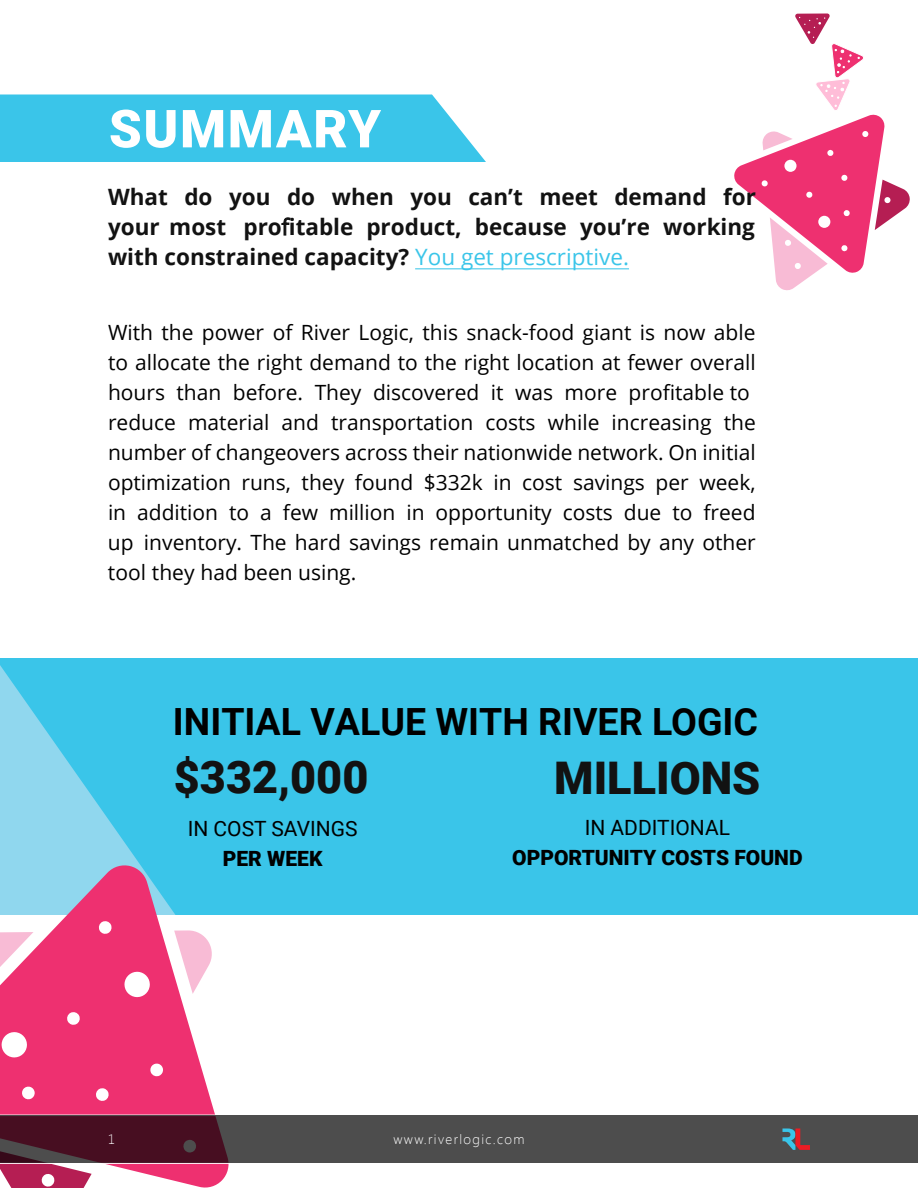
<style>
.page{position:relative;width:918px;height:1188px;background:#fff}
.page>*{position:absolute;margin:0;border:0;box-sizing:border-box;transform-origin:0 0}
.t1{font:900 52.5px "Roboto";letter-spacing:.03em;color:#fff}
.t2{font:900 45px "Roboto";color:#121212}
.t3{font:700 37.5px "Roboto";color:#000}
.t4{font:700 22.5px/30px "Open Sans";color:#121212;text-align:justify}
.t5{font:21px/30px "Open Sans";color:#000}
.t6{font:900 21px "Roboto";color:#000}
.t7{font:21px "Roboto";color:#000}
.t8{font:300 13.5px "Segoe UI";letter-spacing:.1em;color:#fff}
.s1{font-weight:400}
.s2{font-weight:400;color:#3ac5e9}
</style>
<div class="page">
<div style="left:0;top:94px;width:486px;height:68px;background:#3ac5e9"></div>
<div style="left:0;top:658px;width:918px;height:257px;background:#3ac5e9"></div>
<svg style="left:0;top:665px;width:140px;height:199px"></svg>
<svg style="left:734px;top:13px;width:176px;height:278px"></svg>
<svg style="left:0;top:864px;width:229px;height:324px;fill:#ee3070"></svg>
<hr style="left:0;top:1163px;width:918px;height:1px;background:#fff">
<svg style="left:0;top:1115px;width:918px;height:48px;background:#4b3f43"></svg>
<svg style="left:782px;top:1128px;width:28px;height:22px"></svg>
<hr style="left:415px;top:268px;width:214px;height:1px;background:#3ac5e9">
<h1 class="t1" style="left:109px;top:92px;width:274px">SUMMARY</h1>
<p class="t4" style="left:108px;top:181px;width:649px">What do you do when you can’t meet demand for your most pro<span class="s1">f</span>itable product, because you’re working with constrained capacity? <span class="s2">You get prescriptive.</span></p>
<p class="t5" style="left:108px;top:316px;width:649px">With the power of River Logic, this snack-food giant is now able to allocate the right demand to the right location at fewer overall hours than before. They discovered it was more profitable to reduce material and transportation costs while increasing the number of changeovers across their nationwide network. On initial optimization runs, they found $332k in cost savings per week, in addition to a few million in opportunity costs due to freed up inventory. The hard savings remain unmatched by any other tool they had been using.</p>
<h3 class="t3" style="left:173px;top:696px;width:587px">INITIAL VALUE WITH RIVER LOGIC</h3>
<h2 class="t2" style="left:554px;top:747px;width:208px">MILLIONS</h2>
<p class="t7" style="left:585px;top:813px;width:147px">IN ADDITIONAL</p>
<p class="t6" style="left:512px;top:843px;width:292px">OPPORTUNITY COSTS FOUND</p>
<h2 class="t2" style="left:174px;top:745px;width:196px">$332,000</h2>
<p class="t7" style="left:188px;top:814px;width:171px">IN COST SAVINGS</p>
<p class="t6" style="left:223px;top:844px;width:101px">PER WEEK</p>
<p class="t8" style="left:108px;top:1130px;width:8px">1</p>
<p class="t8" style="left:393px;top:1130px;width:133px">www.riverlogic.com</p>
</div>
